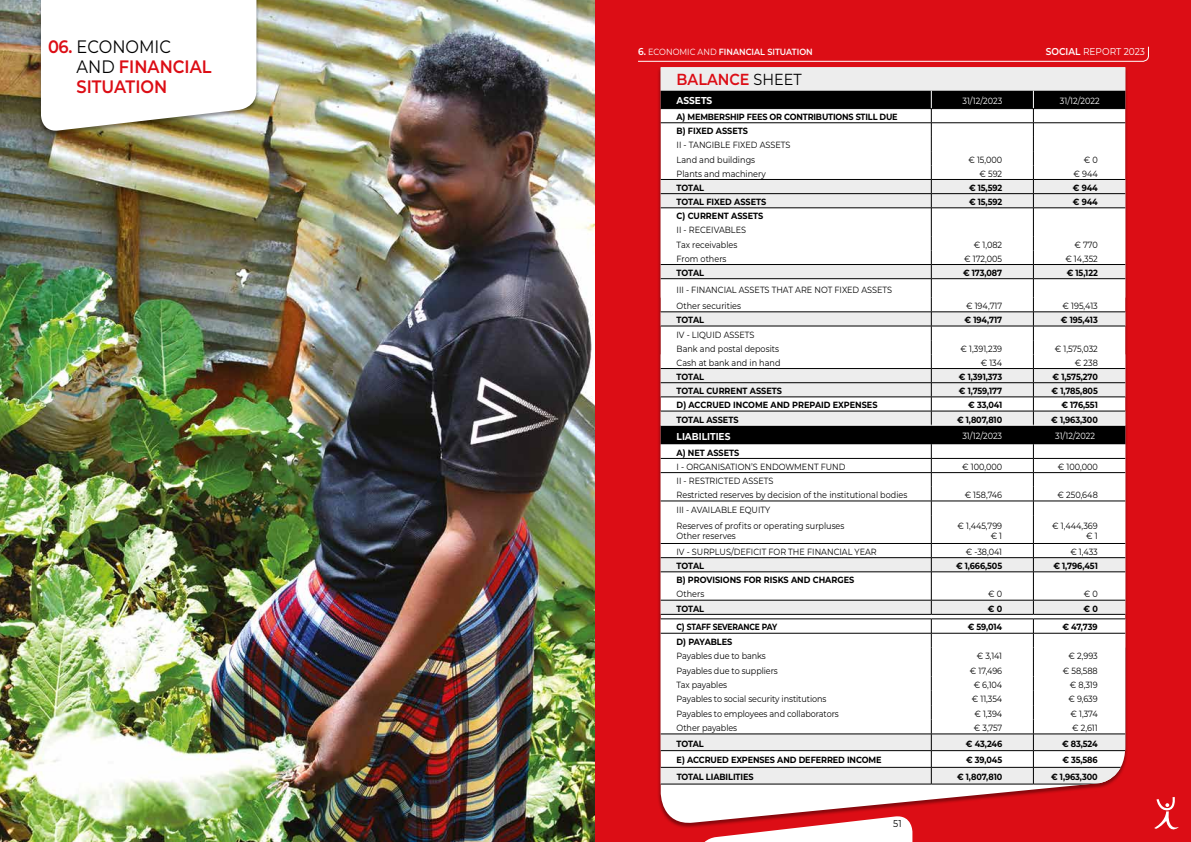
<style>
.page{position:relative;width:1191px;height:842px;background:#fff}
.page>*{position:absolute;margin:0;border:0;box-sizing:border-box;transform-origin:0 0}
.t1{font:600 18px/20px "Montserrat";color:#dc0d15;scale:.9 1}
.t2{font:18px "Montserrat";color:#000;scale:.9 1}
.t3{font:600 16px "Montserrat";color:#dc0d15;scale:.9 1}
.t4{font:700 10px "Montserrat";color:#fff;scale:.9 1}
.t5{font:10px "Montserrat";color:#fff;scale:.9 1}
.t6{font:10px "Montserrat";color:#000;scale:.9 1}
.t7{font:9px/14.2px "Montserrat";color:#000;scale:.9 1}
.t8{font:700 9px/14.3px "Montserrat";letter-spacing:-.01em;color:#000;scale:.9 1}
.t9{font:9px "Montserrat";color:#fff;scale:.9 1}
.t10{font:600 9px "Montserrat";color:#fff;scale:.9 1}
.t11{font:700 9px "Montserrat";letter-spacing:-.01em;color:#000;scale:.84 1}
.s1{font-weight:600;color:#dc0d15}
.s2{font-weight:600}
.s3{font-weight:400;color:#000}
.s4{font-size:10px}
.s5{font-weight:400}
</style>
<div class="page">
<img style="left:0;top:0;width:595px;height:842px">
<div style="left:595px;top:0;width:596px;height:842px;background:#dc0d15"></div>
<svg style="left:704px;top:829px;width:208px;height:13px;background:#f9dadc"></svg>
<div style="left:38px;top:0;width:221px;height:137px;background:#000;opacity:.4"></div>
<svg style="left:41px;top:0;width:215px;height:132px"></svg>
<svg style="left:638px;top:46px;width:511px;height:16px"></svg>
<svg style="left:1154px;top:797px;width:24px;height:33px"></svg>
<svg style="left:660px;top:785px;width:448px;height:41px"></svg>
<svg style="left:660px;top:67px;width:465px;height:24px;background:#eae9e9"></svg>
<svg style="left:660px;top:91px;width:465px;height:693px;background:#e4e3e3"></svg>
<hr style="left:660px;top:734px;width:271px;height:1px;background:#000">
<hr style="left:931px;top:734px;width:102px;height:1px;background:#000">
<hr style="left:1033px;top:734px;width:92px;height:1px;background:#000">
<hr style="left:660px;top:750px;width:271px;height:1px;background:#000">
<hr style="left:931px;top:750px;width:102px;height:1px;background:#000">
<hr style="left:1033px;top:750px;width:92px;height:1px;background:#000">
<hr style="left:660px;top:767px;width:271px;height:1px;background:#000">
<hr style="left:931px;top:767px;width:102px;height:1px;background:#000">
<hr style="left:1033px;top:767px;width:92px;height:1px;background:#000">
<hr style="left:660px;top:784px;width:271px;height:1px;background:#000">
<hr style="left:931px;top:784px;width:102px;height:1px;background:#000">
<hr style="left:1033px;top:784px;width:92px;height:1px;background:#000">
<hr style="left:660px;top:633px;width:271px;height:1px;background:#000">
<hr style="left:931px;top:633px;width:102px;height:1px;background:#000">
<hr style="left:1033px;top:633px;width:92px;height:1px;background:#000">
<h1 class="t2" style="left:48px;top:34px;width:138px"><span class="s1">06.</span> ECONOMIC</h1>
<p class="t5" style="left:1045px;top:45px;width:112px"><span class="s2">SOCIAL</span> REPORT 2023</p>
<h1 class="t1" style="left:77px;top:56px;width:152px"><span class="s3">AND</span> FINANCIAL<br>SITUATION</h1>
<p class="t10" style="left:638px;top:45px;width:196px"><span class="s4">6.</span> <span class="s5">ECONOMIC AND</span> FINANCIAL SITUATION</p>
<h2 class="t3" style="left:676px;top:68px;width:140px">BALANCE <span class="s3">SHEET</span></h2>
<p class="t4" style="left:676px;top:93px;width:41px">ASSETS</p>
<p class="t9" style="left:962px;top:94px;width:46px">31/12/2023</p>
<p class="t9" style="left:1059px;top:94px;width:46px">31/12/2022</p>
<p class="t8" style="left:676px;top:109px;width:247px">A) MEMBERSHIP FEES OR CONTRIBUTIONS STILL DUE<br>B) FIXED ASSETS</p>
<p class="t7" style="left:676px;top:138px;width:128px">II - TANGIBLE FIXED ASSETS<br>Land and buildings</p>
<p class="t7" style="left:968px;top:152px;width:39px">€ 15,000</p>
<p class="t7" style="left:1083px;top:152px;width:17px">€ 0</p>
<p class="t7" style="left:676px;top:166px;width:101px">Plants and machinery</p>
<p class="t7" style="left:979px;top:166px;width:27px">€ 592</p>
<p class="t7" style="left:1073px;top:166px;width:28px">€ 944</p>
<p class="t8" style="left:676px;top:180px;width:32px">TOTAL</p>
<p class="t8" style="left:969px;top:180px;width:38px">€ 15,592</p>
<p class="t8" style="left:1073px;top:180px;width:29px">€ 944</p>
<p class="t8" style="left:676px;top:194px;width:101px">TOTAL FIXED ASSETS</p>
<p class="t8" style="left:969px;top:194px;width:38px">€ 15,592</p>
<p class="t8" style="left:1073px;top:194px;width:29px">€ 944</p>
<p class="t8" style="left:676px;top:209px;width:98px">C) CURRENT ASSETS</p>
<p class="t7" style="left:676px;top:223px;width:79px">II - RECEIVABLES<br>Tax receivables</p>
<p class="t7" style="left:974px;top:237px;width:33px">€ 1,082</p>
<p class="t7" style="left:1074px;top:237px;width:27px">€ 770</p>
<p class="t7" style="left:676px;top:251px;width:57px">From others</p>
<p class="t7" style="left:964px;top:251px;width:44px">€ 172,005</p>
<p class="t7" style="left:1065px;top:251px;width:38px">€ 14,352</p>
<p class="t8" style="left:676px;top:265px;width:32px">TOTAL</p>
<p class="t8" style="left:963px;top:265px;width:45px">€ 173,087</p>
<p class="t8" style="left:1066px;top:265px;width:36px">€ 15,122</p>
<p class="t7" style="left:676px;top:281px;width:241px;line-height:16.3px">III - FINANCIAL ASSETS THAT ARE NOT FIXED ASSETS<br>Other securities</p>
<p class="t7" style="left:966px;top:298px;width:42px">€ 194,717</p>
<p class="t7" style="left:1062px;top:298px;width:41px">€ 195,413</p>
<p class="t8" style="left:676px;top:312px;width:32px">TOTAL</p>
<p class="t8" style="left:964px;top:312px;width:43px">€ 194,717</p>
<p class="t8" style="left:1061px;top:312px;width:43px">€ 195,413</p>
<p class="t7" style="left:676px;top:327px;width:115px">IV - LIQUID ASSETS<br>Bank and postal deposits</p>
<p class="t7" style="left:960px;top:341px;width:48px">€ 1,391,239</p>
<p class="t7" style="left:1054px;top:341px;width:49px">€ 1,575,032</p>
<p class="t7" style="left:676px;top:355px;width:117px">Cash at bank and in hand</p>
<p class="t7" style="left:980px;top:355px;width:25px">€ 134</p>
<p class="t7" style="left:1074px;top:355px;width:27px">€ 238</p>
<p class="t8" style="left:676px;top:369px;width:32px">TOTAL</p>
<p class="t8" style="left:959px;top:369px;width:50px">€ 1,391,373</p>
<p class="t8" style="left:1052px;top:369px;width:52px">€ 1,575,270</p>
<p class="t8" style="left:676px;top:383px;width:119px">TOTAL CURRENT ASSETS</p>
<p class="t8" style="left:959px;top:383px;width:50px">€ 1,759,177</p>
<p class="t8" style="left:1051px;top:383px;width:53px">€ 1,785,805</p>
<p class="t8" style="left:676px;top:398px;width:225px">D) ACCRUED INCOME AND PREPAID EXPENSES</p>
<p class="t8" style="left:968px;top:398px;width:39px">€ 33,041</p>
<p class="t8" style="left:1061px;top:398px;width:42px">€ 176,551</p>
<p class="t8" style="left:676px;top:412px;width:70px">TOTAL ASSETS</p>
<p class="t8" style="left:957px;top:412px;width:52px">€ 1,807,810</p>
<p class="t8" style="left:1051px;top:412px;width:53px">€ 1,963,300</p>
<p class="t4" style="left:676px;top:429px;width:61px">LIABILITIES</p>
<p class="t9" style="left:962px;top:430px;width:46px">31/12/2023</p>
<p class="t9" style="left:1055px;top:430px;width:46px">31/12/2022</p>
<p class="t8" style="left:676px;top:445px;width:71px">A) NET ASSETS</p>
<p class="t7" style="left:676px;top:459px;width:189px">I - ORGANISATION’S ENDOWMENT FUND</p>
<p class="t7" style="left:962px;top:459px;width:46px">€ 100,000</p>
<p class="t7" style="left:1058px;top:459px;width:46px">€ 100,000</p>
<p class="t7" style="left:676px;top:474px;width:258px;line-height:13.9px">II - RESTRICTED ASSETS<br>Restricted reserves by decision of the institutional bodies</p>
<p class="t7" style="left:964px;top:487px;width:43px">€ 158,746</p>
<p class="t7" style="left:1057px;top:487px;width:46px">€ 250,648</p>
<p class="t7" style="left:676px;top:501px;width:188px;line-height:16px">III - AVAILABLE EQUITY<br>Reserves of profits or operating surpluses</p>
<p class="t7" style="left:676px;top:528px;width:67px">Other reserves</p>
<p class="t7" style="left:957px;top:520px;width:51px;line-height:10px;text-align:right">€ 1,445,799 € 1</p>
<p class="t7" style="left:1052px;top:520px;width:52px;line-height:10px;text-align:right">€ 1,444,369 € 1</p>
<p class="t7" style="left:676px;top:544px;width:224px">IV - SURPLUS/DEFICIT FOR THE FINANCIAL YEAR</p>
<p class="t7" style="left:965px;top:544px;width:42px">€ -38,041</p>
<p class="t7" style="left:1070px;top:544px;width:32px">€ 1,433</p>
<p class="t8" style="left:676px;top:558px;width:32px">TOTAL</p>
<p class="t8" style="left:956px;top:558px;width:53px">€ 1,666,505</p>
<p class="t8" style="left:1053px;top:558px;width:51px">€ 1,796,451</p>
<p class="t8" style="left:676px;top:573px;width:199px">B) PROVISIONS FOR RISKS AND CHARGES</p>
<p class="t7" style="left:676px;top:587px;width:32px">Others</p>
<p class="t7" style="left:988px;top:587px;width:17px">€ 0</p>
<p class="t7" style="left:1083px;top:587px;width:17px">€ 0</p>
<p class="t8" style="left:676px;top:601px;width:32px">TOTAL</p>
<p class="t8" style="left:988px;top:601px;width:17px">€ 0</p>
<p class="t8" style="left:1083px;top:601px;width:17px">€ 0</p>
<p class="t11" style="left:676px;top:621px;width:121px">C) STAFF SEVERANCE PAY</p>
<p class="t8" style="left:967px;top:620px;width:40px">€ 59,014</p>
<p class="t8" style="left:1062px;top:620px;width:41px">€ 47,739</p>
<p class="t8" style="left:676px;top:634px;width:63px">D) PAYABLES</p>
<p class="t7" style="left:676px;top:648px;width:101px">Payables due to banks</p>
<p class="t7" style="left:976px;top:648px;width:30px">€ 3,141</p>
<p class="t7" style="left:1068px;top:648px;width:34px">€ 2,993</p>
<p class="t7" style="left:676px;top:663px;width:114px">Payables due to suppliers</p>
<p class="t7" style="left:970px;top:663px;width:37px">€ 17,496</p>
<p class="t7" style="left:1063px;top:663px;width:40px">€ 58,588</p>
<p class="t7" style="left:676px;top:677px;width:58px">Tax payables</p>
<p class="t7" style="left:973px;top:677px;width:33px">€ 6,104</p>
<p class="t7" style="left:1070px;top:677px;width:32px">€ 8,319</p>
<p class="t7" style="left:676px;top:692px;width:168px">Payables to social security institutions</p>
<p class="t7" style="left:972px;top:692px;width:35px">€ 11,354</p>
<p class="t7" style="left:1068px;top:692px;width:34px">€ 9,639</p>
<p class="t7" style="left:676px;top:706px;width:182px">Payables to employees and collaborators</p>
<p class="t7" style="left:974px;top:706px;width:32px">€ 1,394</p>
<p class="t7" style="left:1070px;top:706px;width:32px">€ 1,374</p>
<p class="t7" style="left:676px;top:720px;width:69px">Other payables</p>
<p class="t7" style="left:974px;top:720px;width:33px">€ 3,757</p>
<p class="t7" style="left:1072px;top:720px;width:30px">€ 2,611</p>
<p class="t8" style="left:676px;top:736px;width:32px">TOTAL</p>
<p class="t8" style="left:966px;top:736px;width:42px">€ 43,246</p>
<p class="t8" style="left:1062px;top:736px;width:41px">€ 83,524</p>
<p class="t8" style="left:676px;top:752px;width:229px">E) ACCRUED EXPENSES AND DEFERRED INCOME</p>
<p class="t8" style="left:966px;top:752px;width:42px">€ 39,045</p>
<p class="t8" style="left:1062px;top:752px;width:41px">€ 35,586</p>
<p class="t8" style="left:676px;top:769px;width:87px">TOTAL LIABILITIES</p>
<p class="t8" style="left:957px;top:769px;width:52px">€ 1,807,810</p>
<p class="t8" style="left:1051px;top:769px;width:53px">€ 1,963,300</p>
<p class="t6" style="left:893px;top:817px;width:11px">51</p>
</div>
